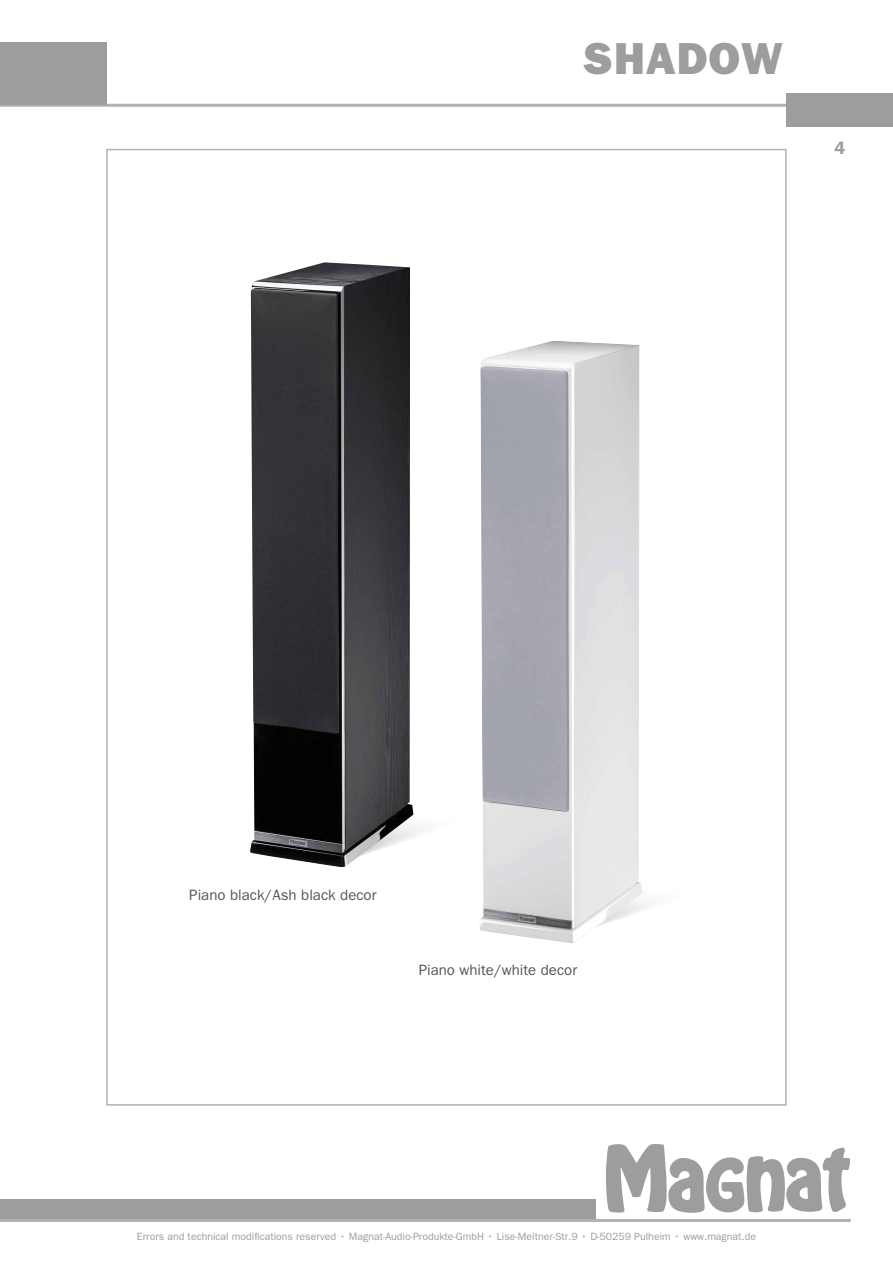
<style>
.page{position:relative;width:893px;height:1263px;background:#fff}
.page>*{position:absolute;margin:0;border:0;box-sizing:border-box;transform-origin:0 0}
.t1{font:45px "ITC Franklin Gothic Std Hvy";letter-spacing:.025em;color:#9c9d9d}
.t2{font:600 18px "ITC Franklin Gothic Std";color:#9c9d9d}
.t3{font:15px "ITC Franklin Gothic Std";color:#565656}
.t4{font:10.5px "ITC Franklin Gothic Std";color:#9c9d9d}
</style>
<div class="page">
<svg style="left:606px;top:1144px;width:244px;height:69px"></svg>
<div style="left:0;top:1199px;width:595px;height:21px;background:#9c9d9d"></div>
<hr style="left:0;top:104px;width:893px;height:3px;background:#b1b2b3">
<div style="left:0;top:43px;width:106px;height:62px;background:#9c9d9d"></div>
<div style="left:787px;top:105px;width:106px;height:21px;background:#9c9d9d"></div>
<svg style="left:341px;top:763px;width:446px;height:168px"></svg>
<img style="left:250px;top:262px;width:163px;height:605px">
<img style="left:480px;top:341px;width:162px;height:602px">
<div style="left:787px;top:94px;width:106px;height:21px;background:#9c9d9d"></div>
<hr style="left:0;top:1219px;width:850px;height:3px;background:#b1b2b3">
<h1 class="t1" style="left:583px;top:32px;width:201px">SHADOW</h1>
<h2 class="t2" style="left:834px;top:137px;width:12px">4</h2>
<h3 class="t3" style="left:189px;top:886px;width:189px">Piano black/Ash black decor</h3>
<h3 class="t3" style="left:419px;top:961px;width:160px">Piano white/white decor</h3>
<p class="t4" style="left:137px;top:1231px;width:621px">Errors and technical modifications reserved • Magnat-Audio-Produkte-GmbH • Lise-Meitner-Str.9 • D-50259 Pulheim • www.magnat.de</p>
</div>
